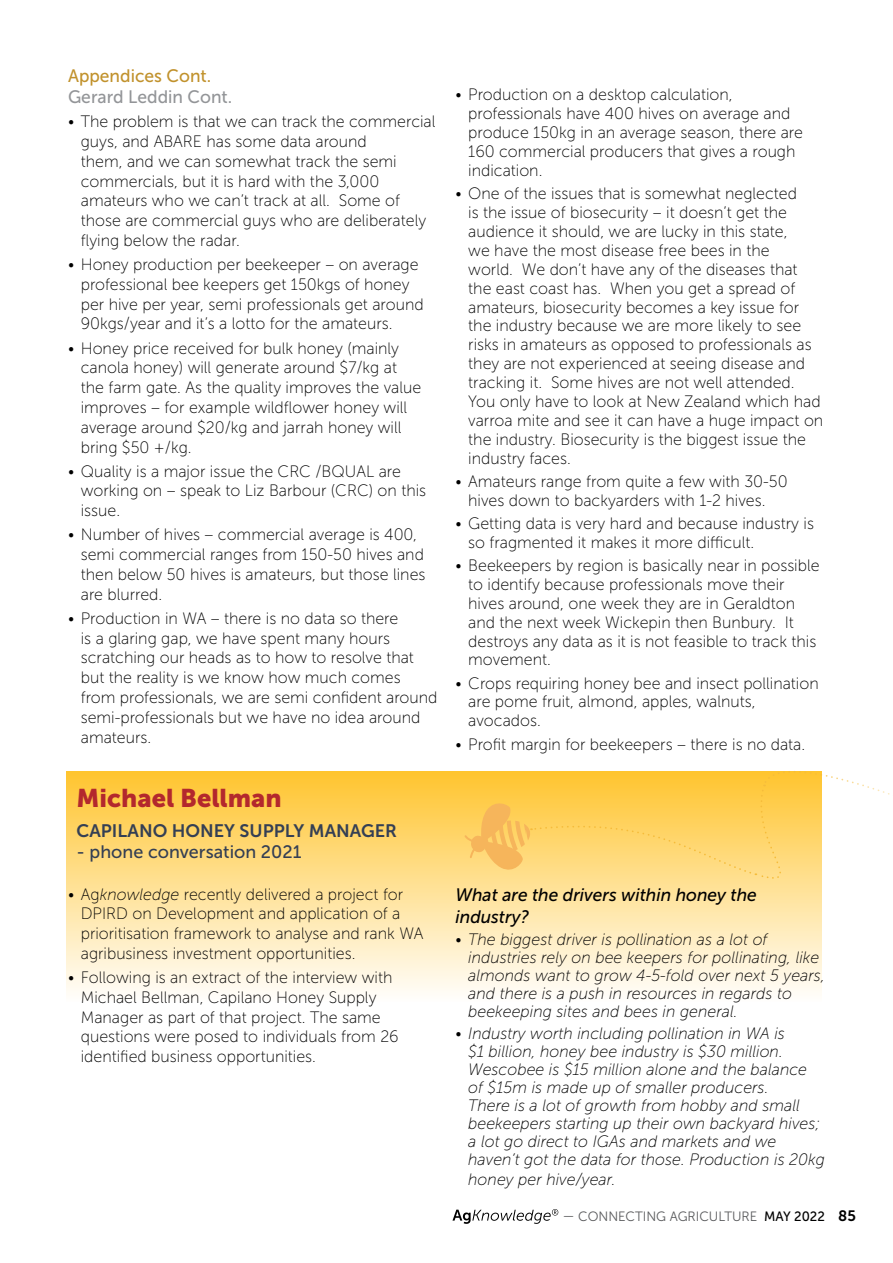
<style>
.page{position:relative;width:893px;height:1263px;background:#fff}
.page>*{position:absolute;margin:0;border:0;box-sizing:border-box;transform-origin:0 0}
.t1{font:25.5px "Museo Sans 900";color:#b3282d}
.t2{font:italic 18px/21.6px "Museo Sans 500";color:#000}
.t3{font:18px "Museo Sans 700";color:#343f54}
.t4{font:18px "Museo Sans 500";color:#343f54}
.t5{font:18px "Museo Sans 500";color:#939598}
.t6{font:18px "Museo Sans 500";color:#c1922d}
.t7{font:16.5px/19.8px "Museo Sans 100";color:#000}
.t8{font:italic 16.5px/18px "Museo Sans 100";color:#000}
.t9{font:13.5px "Museo Sans 300";color:#58595b}
.s1{font-style:italic}
.s2{font-family:"Museo Sans 500";color:#000}
.s3{font-family:"Museo Sans 700";font-size:15px;color:#000}
</style>
<div class="page">
<svg style="left:452px;top:1209px;width:106px;height:15px"></svg>
<div style="left:66px;top:771px;width:756px;height:230px;background:linear-gradient(to bottom,#ffc52e,#fffdfb)"></div>
<svg style="left:464px;top:771px;width:426px;height:119px"></svg>
<p class="t6" style="left:68px;top:65px;width:145px">Appendices Cont.</p>
<p class="t5" style="left:68px;top:87px;width:166px">Gerard Leddin Cont.</p>
<p class="t7" style="left:81px;top:112px;width:356px;text-indent:-13px">• The problem is that we can track the commercial guys, and ABARE has some data around<br>them, and we can somewhat track the semi commercials, but it is hard with the 3,000 amateurs who we can’t track at all. Some of those are commercial guys who are deliberately flying below the radar.</p>
<p class="t7" style="left:81px;top:255px;width:344px;text-indent:-13px">• Honey production per beekeeper – on average professional bee keepers get 150kgs of honey per hive per year, semi professionals get around 90kgs/year and it’s a lotto for the amateurs.</p>
<p class="t7" style="left:81px;top:338px;width:342px;text-indent:-13px">• Honey price received for bulk honey (mainly canola honey) will generate around $7/kg at the farm gate. As the quality improves the value improves – for example wildflower honey will average around $20/kg and jarrah honey will bring $50 +/kg.</p>
<p class="t7" style="left:81px;top:461px;width:347px;text-indent:-13px">• Quality is a major issue the CRC /BQUAL are working on – speak to Liz Barbour (CRC) on this issue.</p>
<p class="t7" style="left:81px;top:525px;width:346px;text-indent:-13px">• Number of hives – commercial average is 400, semi commercial ranges from 150-50 hives and then below 50 hives is amateurs, but those lines are blurred.</p>
<p class="t7" style="left:81px;top:608px;width:358px;text-indent:-13px">• Production in WA – there is no data so there<br>is a glaring gap, we have spent many hours scratching our heads as to how to resolve that but the reality is we know how much comes from professionals, we are semi confident around semi-professionals but we have no idea around amateurs.</p>
<h1 class="t1" style="left:77px;top:783px;width:207px">Michael Bellman</h1>
<p class="t3" style="left:77px;top:821px;width:322px">CAPILANO HONEY SUPPLY MANAGER</p>
<p class="t4" style="left:77px;top:842px;width:226px">- phone conversation 2021</p>
<p class="t7" style="left:81px;top:884px;width:344px;text-indent:-13px">• Ag<span class="s1">knowledge</span> recently delivered a project for DPIRD on Development and application of a prioritisation framework to analyse and rank WA agribusiness investment opportunities.</p>
<p class="t7" style="left:81px;top:967px;width:319px;text-indent:-13px">• Following is an extract of the interview with Michael Bellman, Capilano Honey Supply Manager as part of that project. The same questions were posed to individuals from 26 identified business opportunities.</p>
<p class="t7" style="left:468px;top:86px;width:336px;line-height:18.9px;text-indent:-13px">• Production on a desktop calculation, professionals have 400 hives on average and produce 150kg in an average season, there are 160 commercial producers that gives a rough indication.</p>
<p class="t7" style="left:468px;top:184px;width:357px;line-height:18.9px;text-indent:-13px">• One of the issues that is somewhat neglected<br>is the issue of biosecurity – it doesn’t get the audience it should, we are lucky in this state,<br>we have the most disease free bees in the<br>world. We don’t have any of the diseases that the east coast has. When you get a spread of amateurs, biosecurity becomes a key issue for the industry because we are more likely to see risks in amateurs as opposed to professionals as they are not experienced at seeing disease and tracking it. Some hives are not well attended.<br>You only have to look at New Zealand which had varroa mite and see it can have a huge impact on the industry. Biosecurity is the biggest issue the industry faces.</p>
<p class="t7" style="left:455px;top:472px;width:334px;line-height:18.9px;text-align:center">• Amateurs range from quite a few with 30-50 hives down to backyarders with 1-2 hives.</p>
<p class="t7" style="left:468px;top:514px;width:347px;line-height:18.9px;text-indent:-13px">• Getting data is very hard and because industry is so fragmented it makes it more difficult.</p>
<p class="t7" style="left:468px;top:556px;width:353px;line-height:18.9px;text-indent:-13px">• Beekeepers by region is basically near in possible to identify because professionals move their hives around, one week they are in Geraldton and the next week Wickepin then Bunbury. It destroys any data as it is not feasible to track this movement.</p>
<p class="t7" style="left:468px;top:674px;width:352px;line-height:18.9px;text-indent:-13px">• Crops requiring honey bee and insect pollination are pome fruit, almond, apples, walnuts, avocados.</p>
<p class="t7" style="left:455px;top:735px;width:351px">• Profit margin for beekeepers – there is no data.</p>
<p class="t2" style="left:455px;top:884px;width:303px">What are the drivers within honey the industry?</p>
<p class="t8" style="left:468px;top:931px;width:358px;text-indent:-13px">• The biggest driver is pollination as a lot of industries rely on bee keepers for pollinating, like almonds want to grow 4-5-fold over next 5 years, and there is a push in resources in regards to beekeeping sites and bees in general.</p>
<p class="t8" style="left:468px;top:1025px;width:358px;text-indent:-13px">• Industry worth including pollination in WA is<br>$1 billion, honey bee industry is $30 million.<br>Wescobee is $15 million alone and the balance of $15m is made up of smaller producers.<br>There is a lot of growth from hobby and small beekeepers starting up their own backyard hives; a lot go direct to IGAs and markets and we haven’t got the data for those. Production is 20kg</p>
<p class="t8" style="left:468px;top:1171px;width:149px">honey per hive/year.</p>
<p class="t9" style="left:562px;top:1209px;width:295px">— CONNECTING AGRICULTURE <span class="s2">MAY 2022</span> <span class="s3">85</span></p>
</div>
